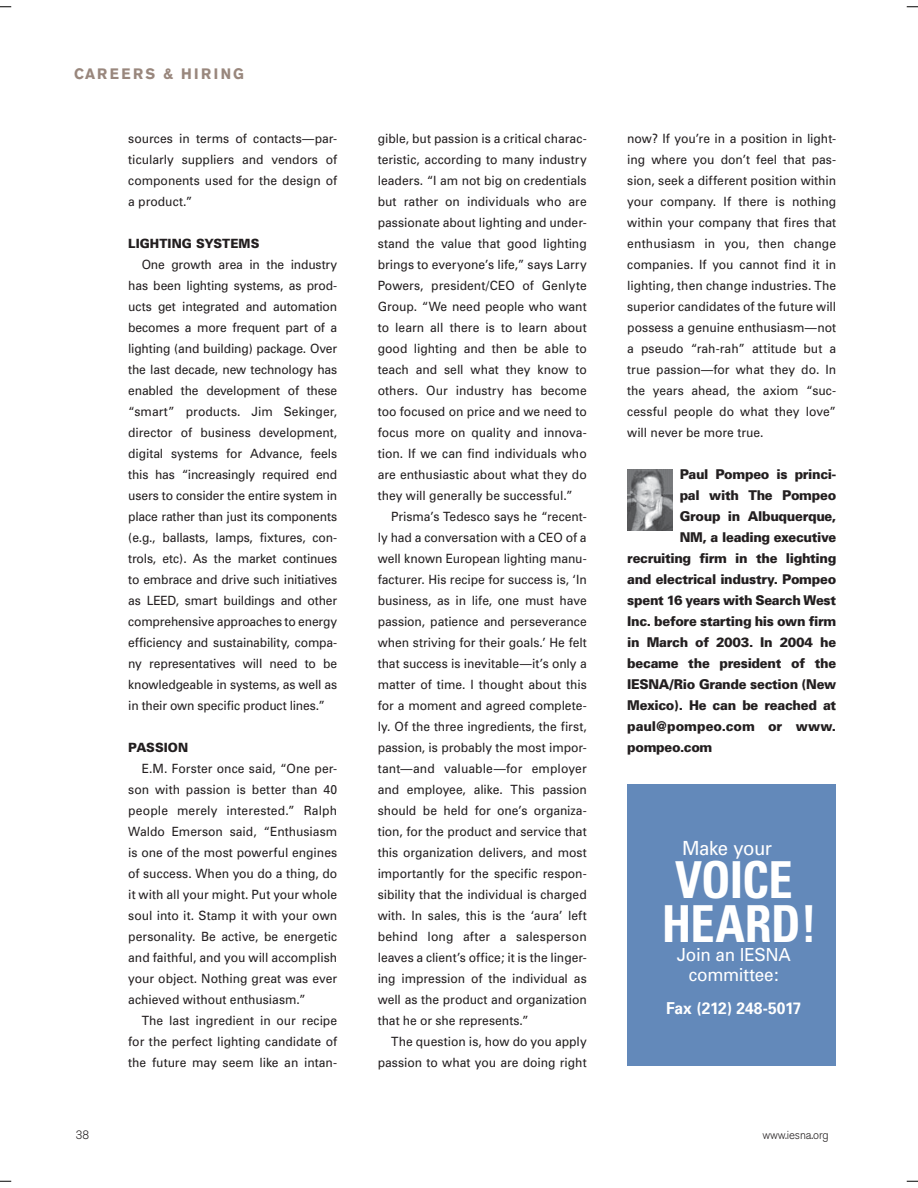
<style>
.page{position:relative;width:918px;height:1188px;background:#fff}
.page>*{position:absolute;margin:0;border:0;box-sizing:border-box;transform-origin:0 0}
.t1{font:700 condensed 51px/43.5px "Univers";letter-spacing:-.015em;color:#fff;scale:.95 1}
.t2{font:19.5px "Univers";letter-spacing:-.025em;color:#fff;scale:.95 1}
.t3{font:18px/19.5px "Univers";letter-spacing:-.02em;color:#fff;text-align:center;scale:.95 1}
.t4{font:700 16.5px "Univers";letter-spacing:-.02em;color:#fff;scale:.95 1}
.t5{font:700 15px "Akzidenz Grotesk BE";letter-spacing:.17em;color:#99877d;scale:.95 1}
.t6{font:900 13.5px "Univers";letter-spacing:-.025em;color:#231f20;scale:.95 1}
.t7{font:900 13.5px "Univers";letter-spacing:-.005em;color:#231f20;scale:.95 1}
.t8{font:12.75px/21px "Univers";color:#231f20;text-align:justify;scale:.95 1}
.t9{font:900 12.75px "Univers";letter-spacing:.005em;color:#231f20;scale:.95 1}
.t10{font:300 12px "Akzidenz Grotesk BE";letter-spacing:-.01em;color:#231f20;scale:.95 1}
</style>
<div class="page">
<img style="left:627px;top:469px;width:45px;height:62px">
<div style="left:627px;top:784px;width:209px;height:282px;background:#6389ba"></div>
<svg style="left:0;top:6px;width:11px;height:2px"></svg>
<svg style="left:907px;top:6px;width:11px;height:2px"></svg>
<svg style="left:0;top:1180px;width:11px;height:2px"></svg>
<svg style="left:907px;top:1180px;width:11px;height:2px"></svg>
<p class="t5" style="left:74px;top:68px;width:180px">CAREERS &amp; HIRING</p>
<p class="t8" style="left:128px;top:129px;width:221px">sources in terms of contacts—par&shy;ticularly suppliers and vendors of components used for the design of a product.”</p>
<p class="t9" style="left:128px;top:239px;width:140px">LIGHTING SYSTEMS</p>
<p class="t8" style="left:128px;top:255px;width:222px;text-indent:14px">One growth area in the industry has been lighting systems, as prod&shy;ucts get integrated and automation becomes a more frequent part of a lighting (and building) package. Over the last decade, new technology has enabled the development of these “smart” products. Jim Sekinger, director of business development, digital systems for Advance, feels this has “increasingly required end users to consider the entire system in place rather than just its components (e.g., ballasts, lamps, fixtures, con&shy;trols, etc). As the market continues to embrace and drive such initiatives as LEED, smart buildings and other comprehensive approaches to energy efficiency and sustainability, compa&shy;ny representatives will need to be knowledgeable in systems, as well as in their own specific product lines.”</p>
<p class="t9" style="left:128px;top:743px;width:65px">PASSION</p>
<p class="t8" style="left:128px;top:759px;width:222px;text-indent:14px">E.M. Forster once said, “One per&shy;son with passion is better than 40 people merely interested.” Ralph Waldo Emerson said, “Enthusiasm is one of the most powerful engines of success. When you do a thing, do it with all your might. Put your whole soul into it. Stamp it with your own personality. Be active, be energetic and faithful, and you will accomplish your object. Nothing great was ever achieved without enthusiasm.”</p>
<p class="t8" style="left:128px;top:1011px;width:222px;text-indent:14px">The last ingredient in our recipe for the perfect lighting candidate of the future may seem like an intan-</p>
<p class="t8" style="left:378px;top:129px;width:222px">gible, but passion is a critical charac&shy;teristic, according to many industry leaders. “I am not big on credentials but rather on individuals who are passionate about lighting and under&shy;stand the value that good lighting brings to everyone’s life,” says Larry Powers, president/CEO of Genlyte Group. “We need people who want to learn all there is to learn about good lighting and then be able to teach and sell what they know to others. Our industry has become too focused on price and we need to focus more on quality and innova&shy;tion. If we can find individuals who are enthusiastic about what they do they will generally be successful.”</p>
<p class="t8" style="left:378px;top:507px;width:222px;text-indent:14px">Prisma’s Tedesco says he “recent&shy;ly had a conversation with a CEO of a well known European lighting manu&shy;facturer. His recipe for success is, ‘In business, as in life, one must have passion, patience and perseverance when striving for their goals.’ He felt that success is inevitable—it’s only a matter of time. I thought about this for a moment and agreed complete&shy;ly. Of the three ingredients, the first, passion, is probably the most impor&shy;tant—and valuable—for employer and employee, alike. This passion should be held for one’s organiza&shy;tion, for the product and service that this organization delivers, and most importantly for the specific respon&shy;sibility that the individual is charged with. In sales, this is the ‘aura’ left behind long after a salesperson leaves a client’s office; it is the linger&shy;ing impression of the individual as well as the product and organization that he or she represents.”</p>
<p class="t8" style="left:378px;top:1032px;width:222px;text-align:right">The question is, how do you apply passion to what you are doing right</p>
<p class="t8" style="left:627px;top:129px;width:222px">now? If you’re in a position in light&shy;ing where you don’t feel that pas&shy;sion, seek a different position within your company. If there is nothing within your company that fires that enthusiasm in you, then change companies. If you cannot find it in lighting, then change industries. The superior candidates of the future will possess a genuine enthusiasm—not a pseudo “rah-rah” attitude but a true passion—for what they do. In the years ahead, the axiom “suc&shy;cessful people do what they love” will never be more true.</p>
<p class="t6" style="left:680px;top:470px;width:166px">Paul Pompeo is princi-</p>
<p class="t6" style="left:680px;top:491px;width:166px">pal with The Pompeo</p>
<p class="t6" style="left:680px;top:512px;width:166px">Group in Albuquerque,</p>
<p class="t6" style="left:680px;top:533px;width:166px">NM, a leading executive</p>
<p class="t6" style="left:627px;top:554px;width:221px">recruiting firm in the lighting</p>
<p class="t6" style="left:627px;top:575px;width:221px">and electrical industry. Pompeo</p>
<p class="t6" style="left:627px;top:596px;width:222px">spent 16 years with Search West</p>
<p class="t6" style="left:627px;top:617px;width:221px">Inc. before starting his own firm</p>
<p class="t6" style="left:627px;top:638px;width:221px">in March of 2003. In 2004 he</p>
<p class="t6" style="left:627px;top:659px;width:222px">became the president of the</p>
<p class="t6" style="left:627px;top:680px;width:222px">IESNA/Rio Grande section (New</p>
<p class="t6" style="left:627px;top:701px;width:222px">Mexico). He can be reached at</p>
<p class="t7" style="left:627px;top:722px;width:222px">paul@pompeo.com or www.</p>
<p class="t6" style="left:627px;top:743px;width:91px">pompeo.com</p>
<h2 class="t2" style="left:682px;top:840px;width:96px">Make your</h2>
<h1 class="t1" style="left:662px;top:863px;width:165px">VOICE<br>HEARD!</h1>
<h3 class="t3" style="left:677px;top:947px;width:122px">Join an IESNA committee:</h3>
<p class="t4" style="left:666px;top:1002px;width:144px">Fax (212) 248-5017</p>
<p class="t10" style="left:76px;top:1131px;width:16px">38</p>
<p class="t10" style="left:762px;top:1131px;width:71px">www.iesna.org</p>
</div>
